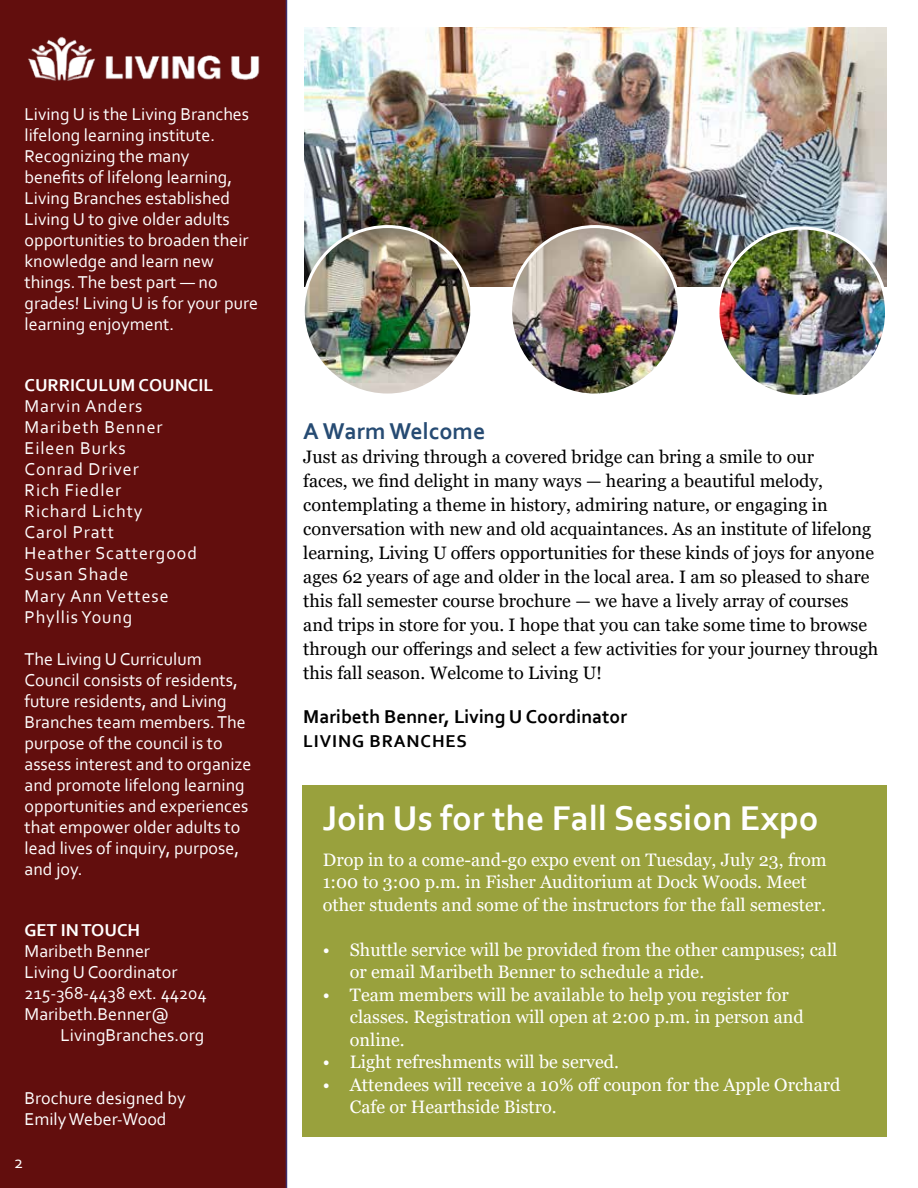
<style>
.page{position:relative;width:918px;height:1188px;background:#fff}
.page>*{position:absolute;margin:0;border:0;box-sizing:border-box;transform-origin:0 0}
.t1{font:700 36px "Corbel";color:#fff}
.t2{font:700 24px "Corbel";color:#264b73}
.t3{font:700 19.5px "Corbel";color:#000}
.t4{font:18px/21px "Corbel";color:#fff}
.t5{font:18px/24px "Georgia";color:#000}
.t6{font:18px/22.5px "Georgia";color:#fff}
.t7{font:18px/21px "Corbel";letter-spacing:.05em;color:#fff}
.t8{font:700 18px "Corbel";color:#fff}
.t9{font:700 18px "Corbel";letter-spacing:.05em;color:#000}
</style>
<div class="page">
<div style="left:0;top:0;width:287px;height:1188px;background:#620e0d"></div>
<img style="left:304px;top:27px;width:582px;height:259px">
<img style="left:303px;top:227px;width:169px;height:168px;border-radius:84px">
<img style="left:511px;top:227px;width:168px;height:168px;border-radius:84px">
<img style="left:718px;top:228px;width:168px;height:169px;border-radius:84px">
<img style="left:22px;top:33px;width:244px;height:52px">
<div style="left:302px;top:785px;width:584px;height:352px;background:#99a13d"></div>
<p class="t4" style="left:25px;top:103px;width:235px">Living U is the Living Branches lifelong learning institute.<br>Recognizing the many<br>benefits of lifelong learning,<br>Living Branches established<br>Living U to give older adults opportunities to broaden their knowledge and learn new things. The best part — no grades! Living U is for your pure learning enjoyment.</p>
<p class="t8" style="left:25px;top:374px;width:190px">CURRICULUM COUNCIL</p>
<p class="t7" style="left:25px;top:396px;width:174px">Marvin Anders<br>Maribeth Benner<br>Eileen Burks<br>Conrad Driver<br>Rich Fiedler<br>Richard Lichty<br>Carol Pratt<br>Heather Scattergood<br>Susan Shade<br>Mary Ann Vettese<br>Phyllis Young</p>
<p class="t4" style="left:25px;top:648px;width:229px">The Living U Curriculum<br>Council consists of residents, future residents, and Living<br>Branches team members. The purpose of the council is to assess interest and to organize and promote lifelong learning opportunities and experiences that empower older adults to lead lives of inquiry, purpose, and joy.</p>
<p class="t8" style="left:25px;top:919px;width:117px">GET IN TOUCH</p>
<p class="t4" style="left:25px;top:940px;width:184px">Maribeth Benner<br>Living U Coordinator<br>215-368-4438 ext. 44204<br>Maribeth.Benner@</p>
<p class="t4" style="left:61px;top:1024px;width:145px">LivingBranches.org</p>
<p class="t4" style="left:25px;top:1087px;width:163px">Brochure designed by<br>Emily Weber-Wood</p>
<p class="t4" style="left:14px;top:1151px;width:11px">2</p>
<h2 class="t2" style="left:303px;top:417px;width:184px">A Warm Welcome</h2>
<p class="t5" style="left:303px;top:446px;width:577px">Just as driving through a covered bridge can bring a smile to our<br>faces, we find delight in many ways — hearing a beautiful melody, contemplating a theme in history, admiring nature, or engaging in conversation with new and old acquaintances. As an institute of lifelong learning, Living U offers opportunities for these kinds of joys for anyone ages 62 years of age and older in the local area. I am so pleased to share this fall semester course brochure — we have a lively array of courses and trips in store for you. I hope that you can take some time to browse through our offerings and select a few activities for your journey through this fall season. Welcome to Living U!</p>
<p class="t3" style="left:303px;top:704px;width:325px">Maribeth Benner, Living U Coordinator</p>
<p class="t9" style="left:303px;top:730px;width:165px">LIVING BRANCHES</p>
<h1 class="t1" style="left:323px;top:796px;width:498px">Join Us for the Fall Session Expo</h1>
<p class="t6" style="left:323px;top:849px;width:505px">Drop in to a come-and-go expo event on Tuesday, July 23, from<br>1:00 to 3:00 p.m. in Fisher Auditorium at Dock Woods. Meet other students and some of the instructors for the fall semester.</p>
<p class="t6" style="left:350px;top:939px;width:489px;text-indent:-27px">• Shuttle service will be provided from the other campuses; call or email Maribeth Benner to schedule a ride.</p>
<p class="t6" style="left:350px;top:984px;width:455px;text-indent:-27px">• Team members will be available to help you register for classes. Registration will open at 2:00 p.m. in person and online.</p>
<p class="t6" style="left:323px;top:1051px;width:298px">• Light refreshments will be served.</p>
<p class="t6" style="left:350px;top:1074px;width:492px;text-indent:-27px">• Attendees will receive a 10% off coupon for the Apple Orchard<br>Cafe or Hearthside Bistro.</p>
</div>
